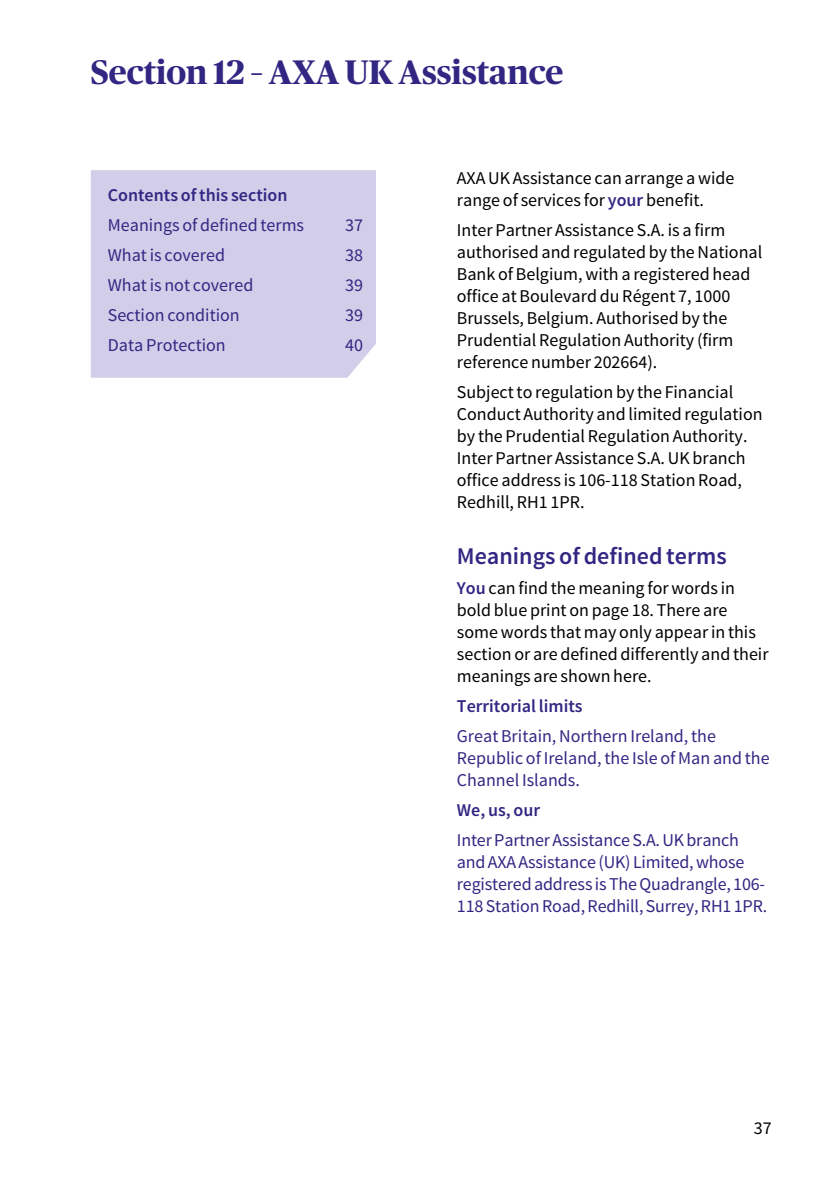
<style>
.page{position:relative;width:840px;height:1191px;background:#fff}
.page>*{position:absolute;margin:0;border:0;box-sizing:border-box;transform-origin:0 0}
.t1{font:700 34px "Publico Headline";color:#312783}
.t2{font:600 24px "Source Sans Pro";color:#312783}
.t3{font:18px/22px "Source Sans Pro";color:#000}
.t4{font:18px/22px "Source Sans Pro";color:#312783}
.t5{font:600 18px "Source Sans Pro";color:#312783}
.s1{font-weight:600;color:#312783}
</style>
<div class="page">
<div style="left:91px;top:170px;width:285px;height:208px;background:#d2cde8"></div>
<h1 class="t1" style="left:91px;top:48px;width:474px">Section 12 – AXA UK Assistance</h1>
<p class="t5" style="left:108px;top:183px;width:181px">Contents of this section</p>
<p class="t4" style="left:108px;top:214px;width:198px">Meanings of defined terms</p>
<p class="t4" style="left:345px;top:214px;width:19px">37</p>
<p class="t4" style="left:108px;top:244px;width:119px">What is covered</p>
<p class="t4" style="left:345px;top:244px;width:19px">38</p>
<p class="t4" style="left:108px;top:274px;width:147px">What is not covered</p>
<p class="t4" style="left:345px;top:274px;width:19px">39</p>
<p class="t4" style="left:108px;top:304px;width:133px">Section condition</p>
<p class="t4" style="left:345px;top:304px;width:19px">39</p>
<p class="t4" style="left:108px;top:334px;width:119px">Data Protection</p>
<p class="t4" style="left:345px;top:334px;width:19px">40</p>
<p class="t3" style="left:456px;top:167px;width:279px">AXA UK Assistance can arrange a wide range of services for <span class="s1">your</span> benefit.</p>
<p class="t3" style="left:456px;top:219px;width:307px">Inter Partner Assistance S.A. is a firm authorised and regulated by the National Bank of Belgium, with a registered head office at Boulevard du Régent 7, 1000<br>Brussels, Belgium. Authorised by the Prudential Regulation Authority (firm reference number 202664).</p>
<p class="t3" style="left:456px;top:381px;width:307px">Subject to regulation by the Financial Conduct Authority and limited regulation by the Prudential Regulation Authority.<br>Inter Partner Assistance S.A. UK branch office address is 106-118 Station Road, Redhill, RH1 1PR.</p>
<h2 class="t2" style="left:456px;top:540px;width:271px">Meanings of defined terms</h2>
<p class="t3" style="left:456px;top:577px;width:313px"><span class="s1">You</span> can find the meaning for words in bold blue print on page 18. There are some words that may only appear in this section or are defined differently and their meanings are shown here.</p>
<p class="t5" style="left:456px;top:694px;width:127px">Territorial limits</p>
<p class="t4" style="left:456px;top:725px;width:314px">Great Britain, Northern Ireland, the<br>Republic of Ireland, the Isle of Man and the<br>Channel Islands.</p>
<p class="t5" style="left:456px;top:798px;width:85px">We, us, our</p>
<p class="t4" style="left:456px;top:829px;width:312px">Inter Partner Assistance S.A. UK branch and AXA Assistance (UK) Limited, whose registered address is The Quadrangle, 106- 118 Station Road, Redhill, Surrey, RH1 1PR.</p>
<p class="t3" style="left:753px;top:1117px;width:19px">37</p>
</div>
